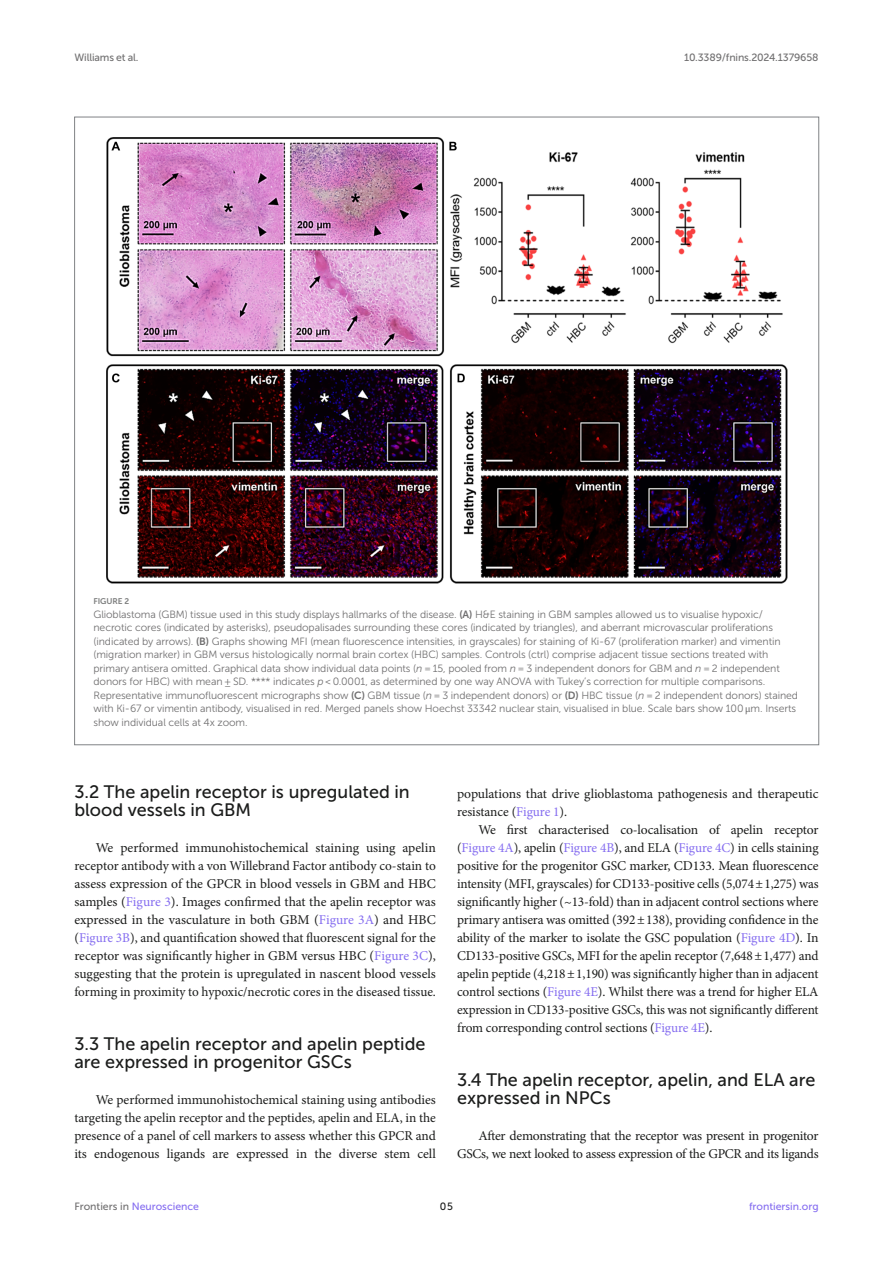
<style>
.page{position:relative;width:893px;height:1263px;background:#fff}
.page>*{position:absolute;margin:0;border:0;box-sizing:border-box;transform-origin:0 0}
.HEAD_2{font:18px/18px "Museo Sans 500";color:#1b1c1b}
.TEXT_FLUSH{font:13.5px/18px "Minion Pro";letter-spacing:-.01em;color:#1b1c1b;text-align:justify}
.TEXT{font:13.5px/18px "Minion Pro";letter-spacing:-.01em;color:#1b1c1b;text-align:justify}
.FIG_LEG{font:10.5px/13.5px "Museo Sans 300";letter-spacing:-.01em;color:#706f70}
.t1{font:10.5px "Museo Sans 500";letter-spacing:-.015em;color:#706f70}
.t2{font:10.5px "Museo Sans 500";color:#856df0}
.t3{font:10.5px "Museo Sans 500";color:#1b1c1b}
.FIG_HD{font:8.25px "Museo Sans 700";letter-spacing:-.01em;color:#7e7f7f}
.s1{font-family:"Museo Sans 700"}
.s2{font-style:italic}
.s3{font-family:"STIX General"}
.s4{color:#856df0}
.s5{color:#706f70}
</style>
<div class="page">
<img style="left:106px;top:137px;width:682px;height:447px">
<p class="t1" style="left:74px;top:51px;width:66px">Williams et al.</p>
<p class="t1" style="left:684px;top:51px;width:136px">10.3389/fnins.2024.1379658</p>
<p class="FIG_HD" style="left:94px;top:597px;width:37px">FIGURE 2</p>
<p class="FIG_LEG" style="left:94px;top:607px;width:706px">Glioblastoma (GBM) tissue used in this study displays hallmarks of the disease. <span class="s1">(A)</span> H&amp;E staining in GBM samples allowed us to visualise hypoxic/ necrotic cores (indicated by asterisks), pseudopalisades surrounding these cores (indicated by triangles), and aberrant microvascular proliferations (indicated by arrows). <span class="s1">(B)</span> Graphs showing MFI (mean fluorescence intensities, in grayscales) for staining of Ki-67 (proliferation marker) and vimentin (migration marker) in GBM versus histologically normal brain cortex (HBC) samples. Controls (ctrl) comprise adjacent tissue sections treated with primary antisera omitted. Graphical data show individual data points (<span class="s2">n</span> = 15, pooled from <span class="s2">n</span> = 3 independent donors for GBM and <span class="s2">n</span> = 2 independent donors for HBC) with mean ± SD. **** indicates <span class="s2">p</span> &lt; 0.0001, as determined by one way ANOVA with Tukey’s correction for multiple comparisons.<br>Representative immunofluorescent micrographs show <span class="s1">(C)</span> GBM tissue (<span class="s2">n</span> = 3 independent donors) or <span class="s1">(D)</span> HBC tissue (<span class="s2">n</span> = 2 independent donors) stained with Ki-67 or vimentin antibody, visualised in red. Merged panels show Hoechst 33342 nuclear stain, visualised in blue. Scale bars show 100 <span class="s3">μ</span>m. Inserts show individual cells at 4x zoom.</p>
<p class="HEAD_2" style="left:74px;top:783px;width:337px">3.2 The apelin receptor is upregulated in blood vessels in GBM</p>
<p class="TEXT_FLUSH" style="left:74px;top:839px;width:363px;text-indent:21px">We performed immunohistochemical staining using apelin receptor antibody with a von Willebrand Factor antibody co-stain to assess expression of the GPCR in blood vessels in GBM and HBC samples (<span class="s4">Figure 3</span>). Images confirmed that the apelin receptor was expressed in the vasculature in both GBM (<span class="s4">Figure 3A</span>) and HBC (<span class="s4">Figure 3B</span>), and quantification showed that fluorescent signal for the receptor was significantly higher in GBM versus HBC (<span class="s4">Figure 3C</span>), suggesting that the protein is upregulated in nascent blood vessels forming in proximity to hypoxic/necrotic cores in the diseased tissue.</p>
<p class="HEAD_2" style="left:74px;top:1035px;width:353px">3.3 The apelin receptor and apelin peptide are expressed in progenitor GSCs</p>
<p class="TEXT_FLUSH" style="left:74px;top:1091px;width:363px;text-indent:21px">We performed immunohistochemical staining using antibodies targeting the apelin receptor and the peptides, apelin and ELA, in the presence of a panel of cell markers to assess whether this GPCR and its endogenous ligands are expressed in the diverse stem cell</p>
<p class="TEXT_FLUSH" style="left:457px;top:785px;width:363px">populations that drive glioblastoma pathogenesis and therapeutic resistance (<span class="s4">Figure 1</span>).</p>
<p class="TEXT" style="left:457px;top:821px;width:363px;text-indent:21px">We first characterised co-localisation of apelin receptor (<span class="s4">Figure 4A</span>), apelin (<span class="s4">Figure 4B</span>), and ELA (<span class="s4">Figure 4C</span>) in cells staining positive for the progenitor GSC marker, CD133. Mean fluorescence intensity (MFI, grayscales) for CD133-positive cells (5,074±1,275) was significantly higher (~13-fold) than in adjacent control sections where primary antisera was omitted (392±138), providing confidence in the ability of the marker to isolate the GSC population (<span class="s4">Figure 4D</span>). In CD133-positive GSCs, MFI for the apelin receptor (7,648±1,477) and apelin peptide (4,218±1,190) was significantly higher than in adjacent control sections (<span class="s4">Figure 4E</span>). Whilst there was a trend for higher ELA expression in CD133-positive GSCs, this was not significantly different from corresponding control sections (<span class="s4">Figure 4E</span>).</p>
<p class="HEAD_2" style="left:457px;top:1071px;width:360px">3.4 The apelin receptor, apelin, and ELA are expressed in NPCs</p>
<p class="TEXT_FLUSH" style="left:457px;top:1127px;width:363px;text-align:right">After demonstrating that the receptor was present in progenitor<br>GSCs, we next looked to assess expression of the GPCR and its ligands</p>
<p class="t2" style="left:74px;top:1200px;width:126px"><span class="s5">Frontiers in</span> Neuroscience</p>
<p class="t3" style="left:440px;top:1200px;width:14px">05</p>
<p class="t2" style="left:749px;top:1200px;width:71px">frontiersin.org</p>
</div>
